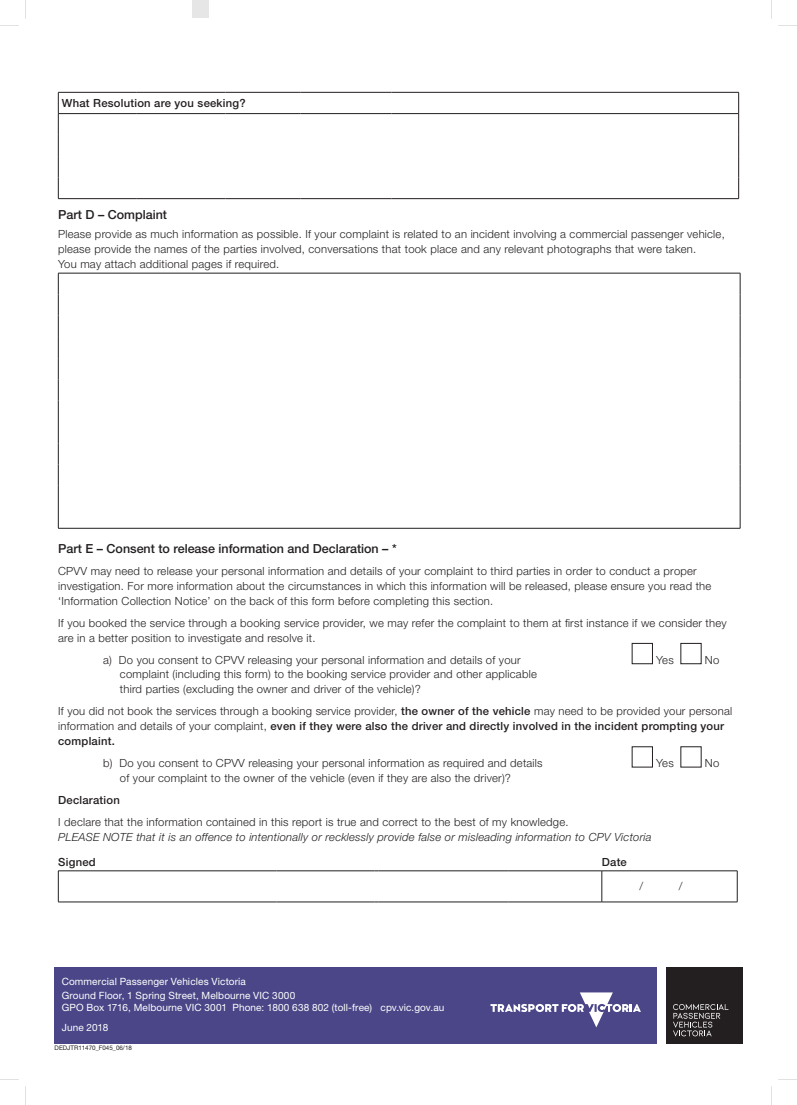
<style>
.page{position:relative;width:797px;height:1105px;background:#fff}
.page>*{position:absolute;margin:0;border:0;box-sizing:border-box;transform-origin:0 0}
.Sub_Head_1{font:500 12.5px "Helvetica Neue LT Std";color:#231f20}
.BC{font:300 11.25px/15px "Helvetica Neue LT Std";letter-spacing:.02em;color:#231f20}
.BC-2{font:italic 300 11.25px/15px "Helvetica Neue LT Std";letter-spacing:.02em;color:#231f20}
.BC-3{font:500 11.25px "Helvetica Neue LT Std";letter-spacing:.02em;color:#231f20}
.t1{font:10px/13.8px "Helvetica Neue LT Std";letter-spacing:.015em;color:#fff}
.t2{font:6.25px "Helvetica Neue LT Std";color:#231f20}
.s1{font-weight:500}
.s2{font-style:normal}
</style>
<div class="page">
<hr style="left:58px;top:198px;width:78px;height:1px;background:#231f20">
<hr style="left:136px;top:198px;width:89px;height:1px;background:#231f20">
<hr style="left:225px;top:198px;width:75px;height:1px;background:#231f20">
<hr style="left:300px;top:198px;width:91px;height:1px;background:#231f20">
<hr style="left:391px;top:198px;width:347px;height:1px;background:#231f20">
<hr style="left:58px;top:92px;width:78px;height:1px;background:#231f20">
<svg style="left:58px;top:92px;width:1px;height:106px"></svg>
<hr style="left:136px;top:92px;width:89px;height:1px;background:#231f20">
<hr style="left:225px;top:92px;width:75px;height:1px;background:#231f20">
<hr style="left:300px;top:92px;width:91px;height:1px;background:#231f20">
<hr style="left:391px;top:92px;width:347px;height:1px;background:#231f20">
<hr style="left:58px;top:113px;width:78px;height:1px;background:#231f20">
<hr style="left:136px;top:113px;width:89px;height:1px;background:#231f20">
<hr style="left:225px;top:113px;width:75px;height:1px;background:#231f20">
<hr style="left:300px;top:113px;width:91px;height:1px;background:#231f20">
<hr style="left:391px;top:113px;width:347px;height:1px;background:#231f20">
<svg style="left:738px;top:92px;width:1px;height:106px"></svg>
<svg style="left:59px;top:274px;width:681px;height:254px"></svg>
<svg style="left:58px;top:274px;width:1px;height:254px"></svg>
<svg style="left:740px;top:273px;width:1px;height:255px"></svg>
<hr style="left:58px;top:273px;width:682px;height:1px;background:#231f20">
<hr style="left:58px;top:528px;width:682px;height:1px;background:#231f20">
<div style="left:632px;top:643px;width:20px;height:21px;border:1px solid #231f20"></div>
<div style="left:680px;top:643px;width:21px;height:21px;border:1px solid #231f20"></div>
<svg style="left:58px;top:871px;width:679px;height:32px"></svg>
<hr style="left:378px;top:871px;width:131px;height:1px;background:#231f20">
<hr style="left:509px;top:871px;width:93px;height:1px;background:#231f20">
<hr style="left:602px;top:871px;width:135px;height:1px;background:#231f20">
<hr style="left:601px;top:871px;width:1px;height:31px;background:#231f20">
<hr style="left:737px;top:871px;width:1px;height:31px;background:#231f20">
<hr style="left:602px;top:902px;width:135px;height:1px;background:#231f20">
<div style="left:55px;top:967px;width:602px;height:76px;background:#4a4687"></div>
<div style="left:666px;top:967px;width:76px;height:76px;background:#231f20"></div>
<svg style="left:673px;top:1004px;width:55px;height:33px"></svg>
<svg style="left:490px;top:992px;width:151px;height:35px"></svg>
<svg style="left:771px;top:1079px;width:26px;height:26px"></svg>
<div style="left:391px;top:2px;width:14px;height:14px;border:2px solid #fff;border-radius:50%"></div>
<div style="left:391px;top:1088px;width:14px;height:15px;border:2px solid #fff;border-radius:50%"></div>
<div style="left:192px;top:1px;width:17px;height:17px;background:#e6e6e6"></div>
<p class="BC-3" style="left:62px;top:96px;width:185px">What Resolution are you seeking?</p>
<p class="Sub_Head_1" style="left:58px;top:208px;width:110px">Part D – Complaint</p>
<p class="BC" style="left:58px;top:226px;width:668px">Please provide as much information as possible. If your complaint is related to an incident involving a commercial passenger vehicle, please provide the names of the parties involved, conversations that took place and any relevant photographs that were taken.</p>
<p class="BC" style="left:58px;top:256px;width:222px">You may attach additional pages if required.</p>
<p class="Sub_Head_1" style="left:58px;top:541px;width:340px">Part E – Consent to release information and Declaration – *</p>
<p class="BC" style="left:58px;top:563px;width:654px">CPVV may need to release your personal information and details of your complaint to third parties in order to conduct a proper investigation. For more information about the circumstances in which this information will be released, please ensure you read the ‘Information Collection Notice’ on the back of this form before completing this section.</p>
<p class="BC" style="left:58px;top:615px;width:670px">If you booked the service through a booking service provider, we may refer the complaint to them at first instance if we consider they are in a better position to investigate and resolve it.</p>
<p class="BC" style="left:103px;top:652px;width:419px">a) Do you consent to CPVV releasing your personal information and details of your</p>
<p class="BC" style="left:656px;top:652px;width:19px">Yes</p>
<p class="BC" style="left:705px;top:652px;width:16px">No</p>
<p class="BC" style="left:120px;top:667px;width:418px">complaint (including this form) to the booking service provider and other applicable</p>
<p class="BC" style="left:120px;top:681px;width:302px">third parties (excluding the owner and driver of the vehicle)?</p>
<p class="BC" style="left:58px;top:703px;width:675px">If you did not book the services through a booking service provider, <span class="s1">the owner of the vehicle</span> may need to be provided your personal information and details of your complaint, <span class="s1">even if they were also the driver and directly involved in the incident prompting your complaint.</span></p>
<p class="BC" style="left:103px;top:755px;width:441px">b) Do you consent to CPVV releasing your personal information as required and details</p>
<p class="BC" style="left:656px;top:755px;width:19px">Yes</p>
<p class="BC" style="left:705px;top:755px;width:16px">No</p>
<p class="BC" style="left:120px;top:770px;width:392px">of your complaint to the owner of the vehicle (even if they are also the driver)?</p>
<p class="BC-3" style="left:58px;top:793px;width:63px">Declaration</p>
<p class="BC-2" style="left:58px;top:814px;width:595px"><span class="s2">I declare that the information contained in this report is true and correct to the best of my knowledge.<br></span>PLEASE NOTE that it is an offence to intentionally or recklessly provide false or misleading information to CPV Victoria</p>
<p class="BC-3" style="left:58px;top:855px;width:39px">Signed</p>
<p class="BC-3" style="left:602px;top:855px;width:27px">Date</p>
<p class="BC" style="left:639px;top:879px;width:5px">/</p>
<p class="BC" style="left:679px;top:879px;width:5px">/</p>
<p class="t1" style="left:62px;top:974px;width:235px">Commercial Passenger Vehicles Victoria<br>Ground Floor, 1 Spring Street, Melbourne VIC 3000</p>
<p class="t1" style="left:62px;top:998px;width:384px;line-height:19.6px">GPO Box 1716, Melbourne VIC 3001 Phone: 1800 638 802 (toll-free) cpv.vic.gov.au<br>June 2018</p>
<p class="t2" style="left:55px;top:1044px;width:79px">DEDJTR11470_F045_06/18</p>
</div>
